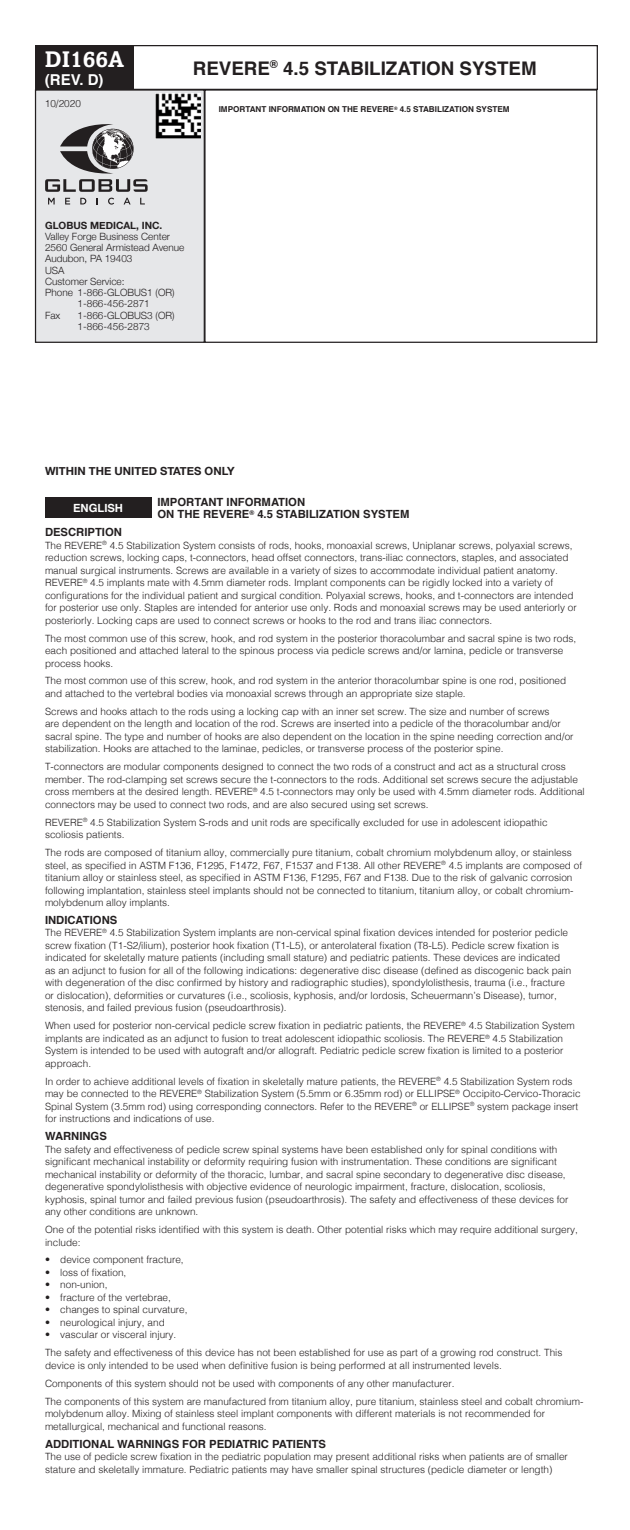
<style>
.page{position:relative;width:630px;height:1530px;background:#fff}
.page>*{position:absolute;margin:0;border:0;box-sizing:border-box;transform-origin:0 0}
.Body_Header__Bold{font:700 22.5px "Amasis";color:#fff}
.Body_Header__Bold-2{font:700 18.75px "Helvetica";color:#231f20}
.Body_Header__Bold-3{font:700 15px "Helvetica";color:#fff}
.Body_Header__Bold-4{font:700 11.25px/12.5px "Helvetica";color:#231f20}
.body_bold{font:700 11.25px "Helvetica Neue";color:#231f20}
.Body_Header__Bold-5{font:700 11.25px "Helvetica";color:#fff}
.body_light{font:300 10px/12.5px "Helvetica";color:#231f20}
.t1{font:300 10px/11.2px "Helvetica Neue";color:#231f20}
.Body_Light_Bullet{font:300 10px "Helvetica";color:#231f20}
.Body_Header__Bold-6{font:700 8px "Helvetica";color:#231f20}
.s1{font-weight:700}
</style>
<div class="page">
<div style="left:45px;top:497px;width:106px;height:21px;background:#231f20"></div>
<div style="left:36px;top:90px;width:168px;height:252px;background:#e6e7e9"></div>
<div style="left:35px;top:89px;width:170px;height:254px;border:1px solid #231f20"></div>
<div style="left:35px;top:45px;width:98px;height:45px;background:#231f20"></div>
<div style="left:132px;top:45px;width:466px;height:45px;border:1px solid #231f20"></div>
<svg style="left:48px;top:198px;width:7px;height:6px"></svg>
<svg style="left:65px;top:198px;width:5px;height:6px"></svg>
<svg style="left:80px;top:198px;width:6px;height:6px"></svg>
<svg style="left:108px;top:198px;width:6px;height:7px"></svg>
<svg style="left:124px;top:198px;width:7px;height:6px"></svg>
<svg style="left:140px;top:198px;width:5px;height:6px"></svg>
<svg style="left:45px;top:124px;width:103px;height:68px"></svg>
<img style="left:156px;top:93px;width:45px;height:45px">
<p class="Body_Header__Bold" style="left:45px;top:46px;width:81px">DI166A</p>
<p class="Body_Header__Bold-3" style="left:45px;top:67px;width:60px">(REV. D)</p>
<p class="body_light" style="left:45px;top:97px;width:38px">10/2020</p>
<p class="Body_Header__Bold-2" style="left:193px;top:53px;width:345px">REVERE<sup>®</sup> 4.5 STABILIZATION SYSTEM</p>
<p class="Body_Header__Bold-6" style="left:219px;top:103px;width:292px">IMPORTANT INFORMATION ON THE REVERE<sup>®</sup> 4.5 STABILIZATION SYSTEM</p>
<p class="t1" style="left:45px;top:219px;width:141px"><span class="s1">GLOBUS MEDICAL, INC.<br></span>Valley Forge Business Center<br>2560 General Armistead Avenue<br>Audubon, PA 19403<br>USA</p>
<p class="t1" style="left:45px;top:275px;width:81px">Customer Service:</p>
<p class="t1" style="left:45px;top:286px;width:131px">Phone 1-866-GLOBUS1 (OR)</p>
<p class="t1" style="left:78px;top:297px;width:74px">1-866-456-2871</p>
<p class="t1" style="left:45px;top:309px;width:17px">Fax</p>
<p class="t1" style="left:78px;top:309px;width:98px">1-866-GLOBUS3 (OR)<br>1-866-456-2873</p>
<p class="body_bold" style="left:45px;top:463px;width:191px">WITHIN THE UNITED STATES ONLY</p>
<p class="Body_Header__Bold-5" style="left:73px;top:499px;width:52px">ENGLISH</p>
<p class="Body_Header__Bold-4" style="left:158px;top:496px;width:253px">IMPORTANT INFORMATION<br>ON THE REVERE<sup>®</sup> 4.5 STABILIZATION SYSTEM</p>
<p class="Body_Header__Bold-4" style="left:45px;top:526px;width:78px">DESCRIPTION</p>
<p class="body_light" style="left:45px;top:538px;width:533px">The REVERE<sup>®</sup> 4.5 Stabilization System consists of rods, hooks, monoaxial screws, Uniplanar screws, polyaxial screws, reduction screws, locking caps, t-connectors, head offset connectors, trans-iliac connectors, staples, and associated manual surgical instruments. Screws are available in a variety of sizes to accommodate individual patient anatomy.<br>REVERE<sup>®</sup> 4.5 implants mate with 4.5mm diameter rods. Implant components can be rigidly locked into a variety of configurations for the individual patient and surgical condition. Polyaxial screws, hooks, and t-connectors are intended for posterior use only. Staples are intended for anterior use only. Rods and monoaxial screws may be used anteriorly or posteriorly. Locking caps are used to connect screws or hooks to the rod and trans iliac connectors.</p>
<p class="body_light" style="left:45px;top:631px;width:533px">The most common use of this screw, hook, and rod system in the posterior thoracolumbar and sacral spine is two rods, each positioned and attached lateral to the spinous process via pedicle screws and/or lamina, pedicle or transverse process hooks.</p>
<p class="body_light" style="left:45px;top:674px;width:523px">The most common use of this screw, hook, and rod system in the anterior thoracolumbar spine is one rod, positioned and attached to the vertebral bodies via monoaxial screws through an appropriate size staple.</p>
<p class="body_light" style="left:45px;top:704px;width:530px">Screws and hooks attach to the rods using a locking cap with an inner set screw. The size and number of screws<br>are dependent on the length and location of the rod. Screws are inserted into a pedicle of the thoracolumbar and/or sacral spine. The type and number of hooks are also dependent on the location in the spine needing correction and/or stabilization. Hooks are attached to the laminae, pedicles, or transverse process of the posterior spine.</p>
<p class="body_light" style="left:45px;top:760px;width:541px">T-connectors are modular components designed to connect the two rods of a construct and act as a structural cross member. The rod-clamping set screws secure the t-connectors to the rods. Additional set screws secure the adjustable cross members at the desired length. REVERE<sup>®</sup> 4.5 t-connectors may only be used with 4.5mm diameter rods. Additional connectors may be used to connect two rods, and are also secured using set screws.</p>
<p class="body_light" style="left:45px;top:815px;width:504px">REVERE<sup>®</sup> 4.5 Stabilization System S-rods and unit rods are specifically excluded for use in adolescent idiopathic scoliosis patients.</p>
<p class="body_light" style="left:45px;top:846px;width:539px">The rods are composed of titanium alloy, commercially pure titanium, cobalt chromium molybdenum alloy, or stainless steel, as specified in ASTM F136, F1295, F1472, F67, F1537 and F138. All other REVERE<sup>®</sup> 4.5 implants are composed of titanium alloy or stainless steel, as specified in ASTM F136, F1295, F67 and F138. Due to the risk of galvanic corrosion following implantation, stainless steel implants should not be connected to titanium, titanium alloy, or cobalt chromium&shy;molybdenum alloy implants.</p>
<p class="Body_Header__Bold-4" style="left:45px;top:914px;width:74px">INDICATIONS</p>
<p class="body_light" style="left:45px;top:926px;width:528px">The REVERE<sup>®</sup> 4.5 Stabilization System implants are non-cervical spinal fixation devices intended for posterior pedicle screw fixation (T1-S2/ilium), posterior hook fixation (T1-L5), or anterolateral fixation (T8-L5). Pedicle screw fixation is indicated for skeletally mature patients (including small stature) and pediatric patients. These devices are indicated as an adjunct to fusion for all of the following indications: degenerative disc disease (defined as discogenic back pain with degeneration of the disc confirmed by history and radiographic studies), spondylolisthesis, trauma (i.e., fracture or dislocation), deformities or curvatures (i.e., scoliosis, kyphosis, and/or lordosis, Scheuermann’s Disease), tumor, stenosis, and failed previous fusion (pseudoarthrosis).</p>
<p class="body_light" style="left:45px;top:1019px;width:531px">When used for posterior non-cervical pedicle screw fixation in pediatric patients, the REVERE<sup>®</sup> 4.5 Stabilization System implants are indicated as an adjunct to fusion to treat adolescent idiopathic scoliosis. The REVERE<sup>®</sup> 4.5 Stabilization System is intended to be used with autograft and/or allograft. Pediatric pedicle screw fixation is limited to a posterior approach.</p>
<p class="body_light" style="left:45px;top:1074px;width:537px">In order to achieve additional levels of fixation in skeletally mature patients, the REVERE<sup>®</sup> 4.5 Stabilization System rods may be connected to the REVERE<sup>®</sup> Stabilization System (5.5mm or 6.35mm rod) or ELLIPSE<sup>®</sup> Occipito-Cervico-Thoracic Spinal System (3.5mm rod) using corresponding connectors. Refer to the REVERE<sup>®</sup> or ELLIPSE<sup>®</sup> system package insert for instructions and indications of use.</p>
<p class="Body_Header__Bold-4" style="left:45px;top:1130px;width:63px">WARNINGS</p>
<p class="body_light" style="left:45px;top:1142px;width:525px">The safety and effectiveness of pedicle screw spinal systems have been established only for spinal conditions with significant mechanical instability or deformity requiring fusion with instrumentation. These conditions are significant mechanical instability or deformity of the thoracic, lumbar, and sacral spine secondary to degenerative disc disease, degenerative spondylolisthesis with objective evidence of neurologic impairment, fracture, dislocation, scoliosis, kyphosis, spinal tumor and failed previous fusion (pseudoarthrosis). The safety and effectiveness of these devices for any other conditions are unknown.</p>
<p class="body_light" style="left:45px;top:1223px;width:534px">One of the potential risks identified with this system is death. Other potential risks which may require additional surgery, include:</p>
<p class="Body_Light_Bullet" style="left:45px;top:1251px;width:140px">• device component fracture,</p>
<p class="Body_Light_Bullet" style="left:45px;top:1264px;width:83px">• loss of fixation,</p>
<p class="Body_Light_Bullet" style="left:45px;top:1276px;width:64px">• non-union,</p>
<p class="Body_Light_Bullet" style="left:45px;top:1289px;width:127px">• fracture of the vertebrae,</p>
<p class="Body_Light_Bullet" style="left:45px;top:1301px;width:144px">• changes to spinal curvature,</p>
<p class="Body_Light_Bullet" style="left:45px;top:1314px;width:121px">• neurological injury, and</p>
<p class="Body_Light_Bullet" style="left:45px;top:1326px;width:133px">• vascular or visceral injury.</p>
<p class="body_light" style="left:45px;top:1346px;width:519px">The safety and effectiveness of this device has not been established for use as part of a growing rod construct. This device is only intended to be used when definitive fusion is being performed at all instrumented levels.</p>
<p class="body_light" style="left:45px;top:1376px;width:411px">Components of this system should not be used with components of any other manufacturer.</p>
<p class="body_light" style="left:45px;top:1394px;width:540px">The components of this system are manufactured from titanium alloy, pure titanium, stainless steel and cobalt chromium&shy;molybdenum alloy. Mixing of stainless steel implant components with different materials is not recommended for metallurgical, mechanical and functional reasons.</p>
<p class="Body_Header__Bold-4" style="left:45px;top:1438px;width:283px">ADDITIONAL WARNINGS FOR PEDIATRIC PATIENTS</p>
<p class="body_light" style="left:45px;top:1450px;width:524px">The use of pedicle screw fixation in the pediatric population may present additional risks when patients are of smaller stature and skeletally immature. Pediatric patients may have smaller spinal structures (pedicle diameter or length)</p>
</div>
